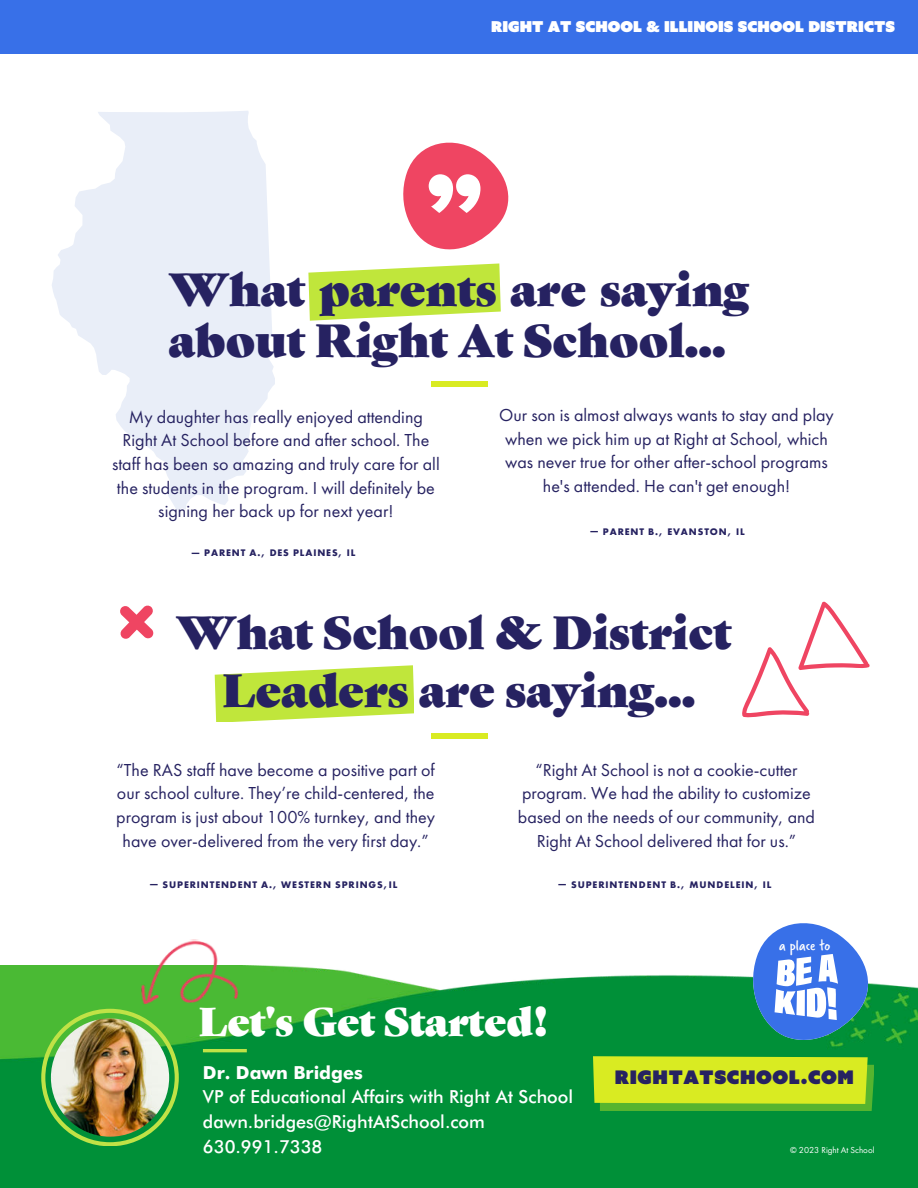
<style>
.page{position:relative;width:918px;height:1188px;background:#fff}
.page>*{position:absolute;margin:0;border:0;box-sizing:border-box;transform-origin:0 0}
.t1{font:45px/58.5px "Gastromond";color:#262261;text-align:center}
.t2{font:39px "Gastromond";color:#fff}
.t3{font:18.75px "Azo Super";letter-spacing:.035em;color:#262261}
.t4{font:18px/23.7px "Futura PT";color:#262261;text-align:center}
.t5{font:500 18px/24.8px "Futura BT";color:#fff}
.t6{font:800 18px "Futura BT";color:#fff}
.t7{font:16.05px "Verveine";color:#fff}
.t8{font:15px "Azo Super";color:#fff}
.t9{font:700 9.9px "Futura PT";letter-spacing:.09em;color:#262261}
.t10{font:9px "Futura PT";color:#fff}
</style>
<div class="page">
<svg style="left:52px;top:111px;width:223px;height:399px;fill:#e9eef8"></svg>
<svg style="left:215px;top:665px;width:199px;height:57px;background:#cae95a"></svg>
<svg style="left:308px;top:263px;width:193px;height:58px"></svg>
<svg style="left:403px;top:142px;width:106px;height:108px"></svg>
<div style="left:431px;top:381px;width:56px;height:6px;background:#d9eb22"></div>
<div style="left:431px;top:733px;width:56px;height:6px;background:#d9eb22"></div>
<div style="left:0;top:0;width:918px;height:54px;background:#3870e8"></div>
<svg style="left:742px;top:601px;width:128px;height:117px"></svg>
<svg style="left:120px;top:605px;width:34px;height:34px"></svg>
<img style="left:0;top:965px;width:918px;height:223px">
<svg style="left:41px;top:1009px;width:138px;height:137px;background:#43b03a"></svg>
<img style="left:51px;top:1018px;width:118px;height:119px;border-radius:50%">
<img style="left:136px;top:939px;width:104px;height:65px">
<hr style="left:203px;top:1049px;width:44px;height:3px;background:#c0e246">
<svg style="left:593px;top:1056px;width:281px;height:55px;background:#bfe024"></svg>
<svg style="left:745px;top:923px;width:130px;height:123px"></svg>
<p class="t8" style="left:491px;top:17px;width:405px">RIGHT AT SCHOOL &amp; ILLINOIS SCHOOL DISTRICTS</p>
<h1 class="t1" style="left:169px;top:260px;width:582px;line-height:50.7px;text-align:left">What parents are saying about Right At School...</h1>
<p class="t4" style="left:112px;top:405px;width:329px">My daughter has really enjoyed attending Right At School before and after school. The staff has been so amazing and truly care for all the students in the program. I will definitely be signing her back up for next year!</p>
<p class="t4" style="left:499px;top:403px;width:336px">Our son is almost always wants to stay and play when we pick him up at Right at School, which was never true for other after-school programs he's attended. He can't get enough!</p>
<p class="t9" style="left:191px;top:546px;width:166px">— PARENT A., DES PLAINES, IL</p>
<p class="t9" style="left:603px;top:525px;width:143px">PARENT B., EVANSTON, IL</p>
<h1 class="t1" style="left:176px;top:599px;width:557px">What School &amp; District<br>Leaders are saying...</h1>
<p class="t4" style="left:116px;top:758px;width:320px">“The RAS staff have become a positive part of our school culture. They’re child-centered, the program is just about 100% turnkey, and they have over-delivered from the very first day.”</p>
<p class="t9" style="left:163px;top:878px;width:236px">SUPERINTENDENT A., WESTERN SPRINGS,IL</p>
<p class="t4" style="left:518px;top:758px;width:299px">“Right At School is not a cookie-cutter program. We had the ability to customize based on the needs of our community, and Right At School delivered that for us.”</p>
<p class="t9" style="left:571px;top:878px;width:202px">SUPERINTENDENT B., MUNDELEIN, IL</p>
<p class="t7" style="left:779px;top:934px;width:53px">a place to</p>
<h2 class="t2" style="left:199px;top:991px;width:351px">Let's Get Started!</h2>
<p class="t6" style="left:203px;top:1059px;width:161px">Dr. Dawn Bridges</p>
<p class="t5" style="left:203px;top:1084px;width:372px">VP of Educational Affairs with Right At School dawn.bridges@RightAtSchool.com<br>630.991.7338</p>
<p class="t3" style="left:615px;top:1065px;width:241px">RIGHTATSCHOOL.COM</p>
<p class="t10" style="left:790px;top:1145px;width:86px">© 2023 Right At School</p>
</div>
